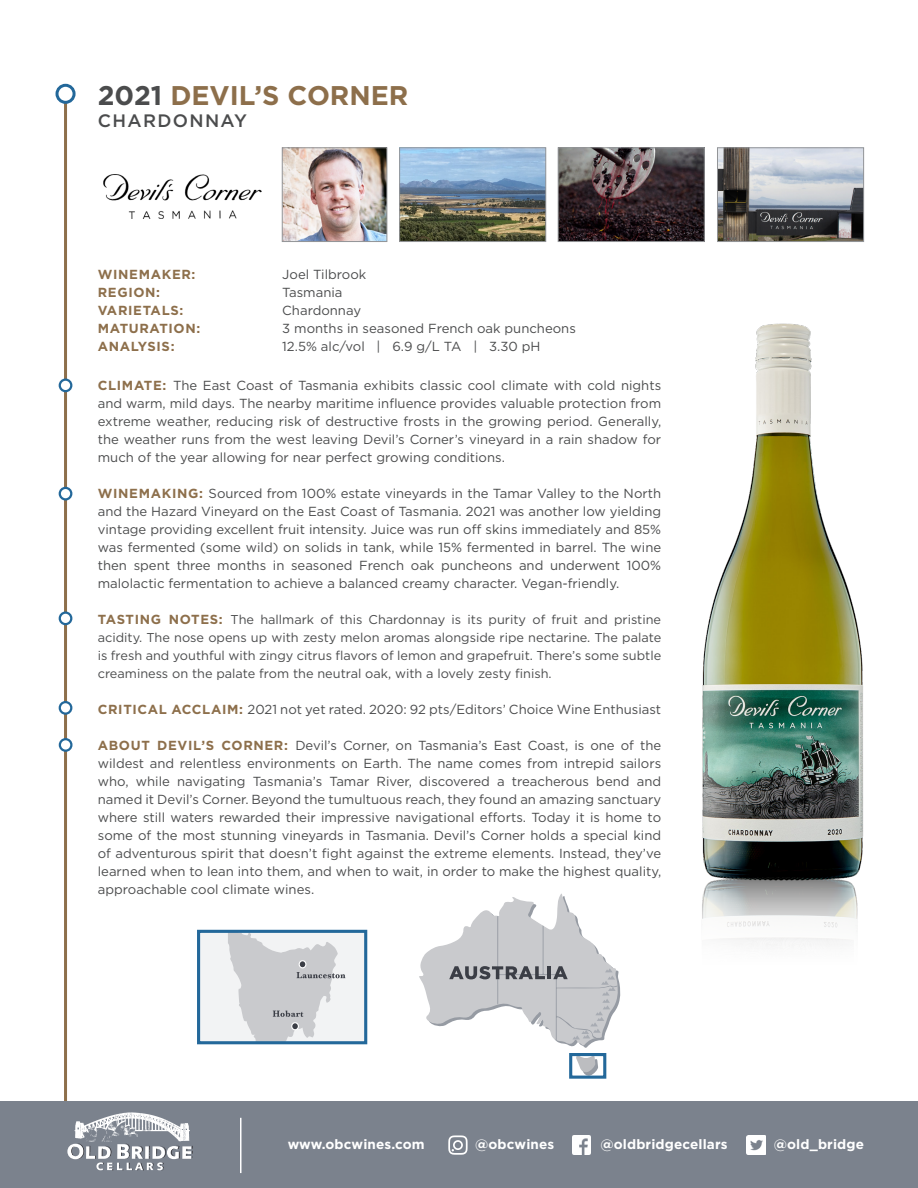
<style>
.page{position:relative;width:918px;height:1188px;background:#fff}
.page>*{position:absolute;margin:0;border:0;box-sizing:border-box;transform-origin:0 0}
.t1{font:700 27px "Gotham";color:#8d6f4b}
.t2{font:500 18px "Gotham";letter-spacing:.075em;color:#4b4c4d}
.space{font:700 13.5px "Gotham";letter-spacing:.01em;color:#fff}
.Tasting_Notes_Paragr{font:13.2px/18px "Gotham";color:#4b4c4d;text-align:justify}
.Tasting_Notes_Paragr-2{font:700 13.2px "Gotham";letter-spacing:.05em;color:#8d6f4b}
.Tasting_Notes_Paragr-3{font:12.75px/18px "Gotham";color:#4b4c4d;text-align:justify}
.s1{color:#4b4c4d}
.s2{font-weight:700;color:#8d6f4b}
.s3{font-weight:700;font-size:13.2px;color:#8d6f4b}
</style>
<div class="page">
<img style="left:702px;top:323px;width:162px;height:543px">
<img style="left:702px;top:866px;width:159px;height:79px">
<img style="left:104px;top:175px;width:157px;height:43px">
<hr style="left:64px;top:85px;width:3px;height:1026px;background:#8d6f4b">
<img style="left:560px;top:149px;width:143px;height:91px">
<div style="left:558px;top:147px;width:147px;height:95px;border:1px solid #939598"></div>
<img style="left:401px;top:149px;width:143px;height:91px">
<div style="left:399px;top:147px;width:147px;height:95px;border:1px solid #939598"></div>
<div style="left:57px;top:85px;width:17px;height:17px;background:#fff;border-radius:50%"></div>
<div style="left:56px;top:84px;width:20px;height:20px;border:3px solid #23689a;border-radius:50%"></div>
<img style="left:719px;top:149px;width:143px;height:91px">
<div style="left:717px;top:147px;width:147px;height:95px;border:1px solid #939598"></div>
<div style="left:60px;top:488px;width:11px;height:11px;background:#fff;border-radius:50%"></div>
<div style="left:59px;top:487px;width:13px;height:14px;border:2px solid #23689a;border-radius:50%"></div>
<div style="left:60px;top:613px;width:11px;height:11px;background:#fff;border-radius:50%"></div>
<div style="left:59px;top:611px;width:13px;height:14px;border:2px solid #23689a;border-radius:50%"></div>
<div style="left:60px;top:380px;width:11px;height:11px;background:#fff;border-radius:50%"></div>
<div style="left:59px;top:379px;width:13px;height:13px;border:2px solid #23689a;border-radius:50%"></div>
<div style="left:199px;top:931px;width:167px;height:112px;background:#f2f3f4"></div>
<div style="left:197px;top:930px;width:170px;height:114px;border:3px solid #23689a"></div>
<svg style="left:576px;top:1057px;width:22px;height:18px"></svg>
<div style="left:569px;top:1053px;width:37px;height:26px;border:3px solid #23689a"></div>
<svg style="left:419px;top:894px;width:202px;height:154px"></svg>
<svg style="left:228px;top:931px;width:117px;height:112px"></svg>
<div style="left:0;top:1102px;width:918px;height:86px;background:#7b828d"></div>
<img style="left:572px;top:1136px;width:19px;height:18px">
<img style="left:747px;top:1135px;width:19px;height:20px">
<svg style="left:448px;top:1135px;width:20px;height:20px"></svg>
<svg style="left:67px;top:1145px;width:4px;height:13px"></svg>
<img style="left:74px;top:1112px;width:115px;height:30px">
<img style="left:71px;top:1144px;width:122px;height:27px">
<hr style="left:240px;top:1118px;width:2px;height:55px;background:#fff">
<div style="left:60px;top:702px;width:11px;height:12px;background:#fff;border-radius:50%"></div>
<div style="left:59px;top:701px;width:13px;height:14px;border:2px solid #23689a;border-radius:50%"></div>
<svg style="left:60px;top:739px;width:11px;height:12px"></svg>
<div style="left:59px;top:738px;width:14px;height:14px;border:2px solid #23689a;border-radius:50%"></div>
<img style="left:284px;top:149px;width:101px;height:91px">
<div style="left:282px;top:147px;width:105px;height:95px;border:1px solid #939598"></div>
<p class="t1" style="left:98px;top:78px;width:312px"><span class="s1">2021</span> DEVIL’S CORNER</p>
<p class="t2" style="left:98px;top:109px;width:151px">CHARDONNAY</p>
<p class="Tasting_Notes_Paragr-2" style="left:98px;top:266px;width:99px">WINEMAKER:</p>
<p class="Tasting_Notes_Paragr" style="left:282px;top:265px;width:86px">Joel Tilbrook</p>
<p class="Tasting_Notes_Paragr-2" style="left:98px;top:284px;width:64px">REGION:</p>
<p class="Tasting_Notes_Paragr" style="left:282px;top:283px;width:62px">Tasmania</p>
<p class="Tasting_Notes_Paragr-2" style="left:98px;top:302px;width:87px">VARIETALS:</p>
<p class="Tasting_Notes_Paragr" style="left:282px;top:301px;width:80px">Chardonnay</p>
<p class="Tasting_Notes_Paragr-2" style="left:98px;top:320px;width:104px">MATURATION:</p>
<p class="Tasting_Notes_Paragr" style="left:282px;top:319px;width:295px">3 months in seasoned French oak puncheons</p>
<p class="Tasting_Notes_Paragr-2" style="left:98px;top:338px;width:78px">ANALYSIS:</p>
<p class="Tasting_Notes_Paragr" style="left:282px;top:337px;width:260px">12.5% alc/vol | 6.9 g/L TA | 3.30 pH</p>
<p class="Tasting_Notes_Paragr" style="left:98px;top:376px;width:565px"><span class="s2">CLIMATE:</span> The East Coast of Tasmania exhibits classic cool climate with cold nights and warm, mild days. The nearby maritime influence provides valuable protection from extreme weather, reducing risk of destructive frosts in the growing period. Generally, the weather runs from the west leaving Devil’s Corner’s vineyard in a rain shadow for much of the year allowing for near perfect growing conditions.</p>
<p class="Tasting_Notes_Paragr" style="left:98px;top:484px;width:565px"><span class="s2">WINEMAKING:</span> Sourced from 100% estate vineyards in the Tamar Valley to the North and the Hazard Vineyard on the East Coast of Tasmania. 2021 was another low yielding vintage providing excellent fruit intensity. Juice was run off skins immediately and 85% was fermented (some wild) on solids in tank, while 15% fermented in barrel. The wine then spent three months in seasoned French oak puncheons and underwent 100% malolactic fermentation to achieve a balanced creamy character. Vegan-friendly.</p>
<p class="Tasting_Notes_Paragr-3" style="left:98px;top:610px;width:565px"><span class="s3">TASTING NOTES:</span> The hallmark of this Chardonnay is its purity of fruit and pristine acidity. The nose opens up with zesty melon aromas alongside ripe nectarine. The palate is fresh and youthful with zingy citrus flavors of lemon and grapefruit. There’s some subtle creaminess on the palate from the neutral oak, with a lovely zesty finish.</p>
<p class="Tasting_Notes_Paragr" style="left:98px;top:700px;width:565px"><span class="s2">CRITICAL ACCLAIM:</span> 2021 not yet rated. 2020: 92 pts/Editors’ Choice Wine Enthusiast</p>
<p class="Tasting_Notes_Paragr" style="left:98px;top:736px;width:565px"><span class="s2">ABOUT DEVIL’S CORNER:</span> Devil’s Corner, on Tasmania’s East Coast, is one of the wildest and relentless environments on Earth. The name comes from intrepid sailors who, while navigating Tasmania’s Tamar River, discovered a treacherous bend and named it Devil’s Corner. Beyond the tumultuous reach, they found an amazing sanctuary where still waters rewarded their impressive navigational efforts. Today it is home to some of the most stunning vineyards in Tasmania. Devil’s Corner holds a special kind of adventurous spirit that doesn’t fight against the extreme elements. Instead, they’ve learned when to lean into them, and when to wait, in order to make the highest quality, approachable cool climate wines.</p>
<p class="space" style="left:288px;top:1135px;width:139px">www.obcwines.com</p>
<p class="space" style="left:475px;top:1135px;width:81px">@obcwines</p>
<p class="space" style="left:600px;top:1135px;width:129px">@oldbridgecellars</p>
<p class="space" style="left:774px;top:1135px;width:92px">@old_bridge</p>
</div>
